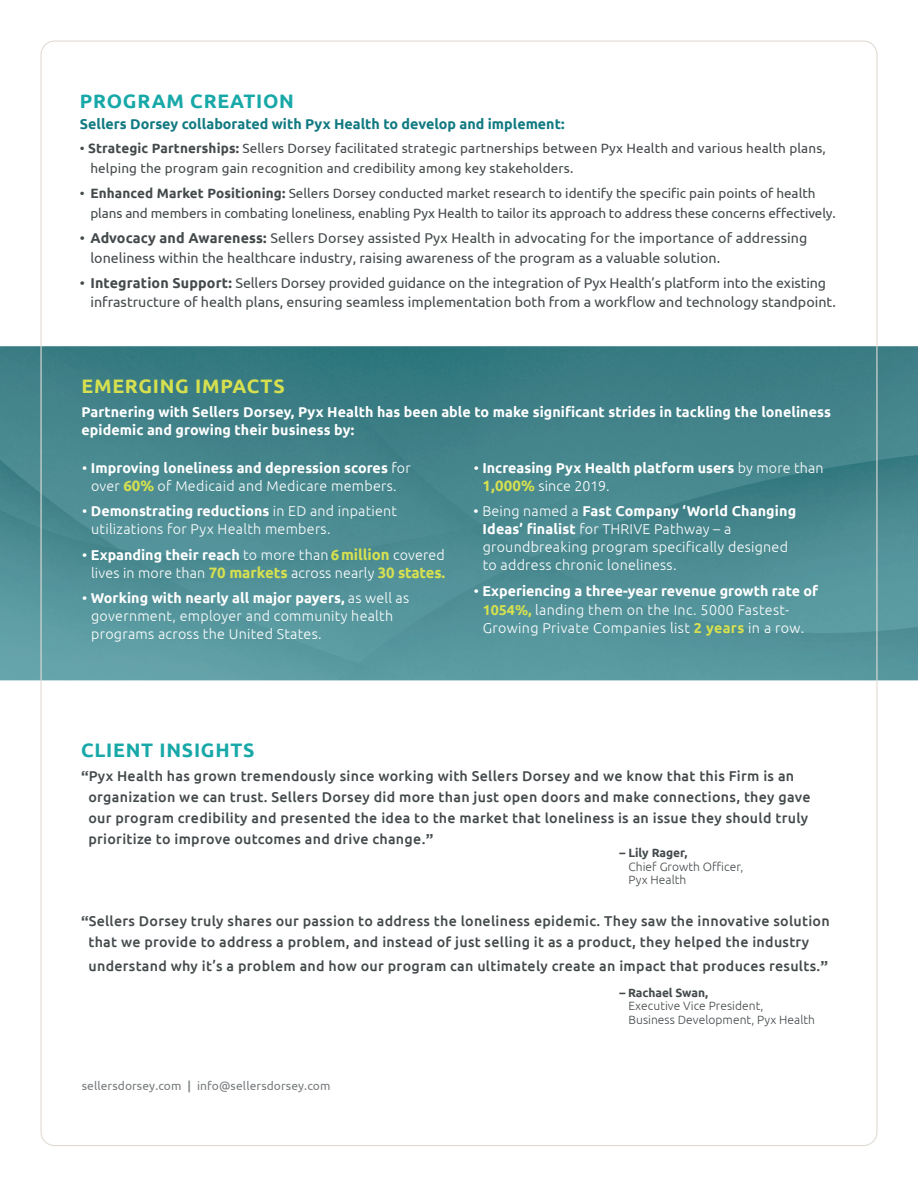
<style>
.page{position:relative;width:918px;height:1188px;background:#fff}
.page>*{position:absolute;margin:0;border:0;box-sizing:border-box;transform-origin:0 0}
.t1{font:700 19.5px "Ubuntu";letter-spacing:.04em;color:#18a8a8}
.t2{font:700 19.5px "Ubuntu";letter-spacing:.04em;color:#d6e04f}
.t3{font:500 14.25px/21px "Ubuntu";letter-spacing:.02em;color:#444a4c}
.t4{font:300 14.25px/18px "Ubuntu";letter-spacing:.02em;color:#fff}
.t5{font:14.25px/19.5px "Ubuntu";color:#444a4c}
.t6{font:700 14.25px/18px "Ubuntu";letter-spacing:.005em;color:#fff}
.t7{font:700 14.25px "Ubuntu";color:#117a81}
.t8{font:13.5px/19.5px "Ubuntu";color:#444a4c}
.t9{font:300 12px/13.5px "Ubuntu";letter-spacing:.005em;color:#444a4c}
.t10{font:12px "Ubuntu";letter-spacing:.01em;color:#797d7f}
.t11{font:700 12px "Ubuntu";letter-spacing:-.005em;color:#444a4c}
.s1{font-weight:700}
.s2{font-weight:400}
.s3{font-weight:300}
.s4{font-size:15px;color:#d6e04f}
.s5{font-weight:700;font-size:15px;color:#d6e04f}
.s6{color:#d6e04f}
.s7{font-weight:700;color:#d6e04f}
.s8{font-family:"Gotham";font-weight:700}
.s9{font-weight:500}
</style>
<div class="page">
<img style="left:0;top:346px;width:918px;height:334px">
<h1 class="t1" style="left:80px;top:89px;width:216px">PROGRAM CREATION</h1>
<p class="t7" style="left:80px;top:115px;width:486px">Sellers Dorsey collaborated with Pyx Health to develop and implement:</p>
<p class="t8" style="left:90px;top:138px;width:737px;text-indent:-11px">• <span class="s1">Strategic Partnerships:</span> Sellers Dorsey facilitated strategic partnerships between Pyx Health and various health plans, helping the program gain recognition and credibility among key stakeholders.</p>
<p class="t8" style="left:90px;top:183px;width:747px;text-indent:-11px">• <span class="s1">Enhanced Market Positioning:</span> Sellers Dorsey conducted market research to identify the specific pain points of health plans and members in combating loneliness, enabling Pyx Health to tailor its approach to address these concerns effectively.</p>
<p class="t5" style="left:90px;top:228px;width:719px;text-indent:-11px">• <span class="s1">Advocacy and Awareness:</span> Sellers Dorsey assisted Pyx Health in advocating for the importance of addressing loneliness within the healthcare industry, raising awareness of the program as a valuable solution.</p>
<p class="t5" style="left:90px;top:273px;width:747px;text-indent:-11px">• <span class="s1">Integration Support:</span> Sellers Dorsey provided guidance on the integration of Pyx Health’s platform into the existing infrastructure of health plans, ensuring seamless implementation both from a workflow and technology standpoint.</p>
<h1 class="t2" style="left:81px;top:375px;width:205px">EMERGING IMPACTS</h1>
<p class="t6" style="left:81px;top:403px;width:751px">Partnering with Sellers Dorsey, Pyx Health has been able to make significant strides in tackling the loneliness epidemic and growing their business by:</p>
<p class="t6" style="left:82px;top:458px;width:330px;text-align:center"><span class="s2">•</span> Improving loneliness and depression scores <span class="s3">for over</span> <span class="s4">60%</span> <span class="s3">of Medicaid and Medicare members.</span></p>
<p class="t4" style="left:91px;top:502px;width:307px;text-indent:-9px"><span class="s2">•</span> <span class="s1">Demonstrating reductions</span> in ED and inpatient utilizations for Pyx Health members.</p>
<p class="t4" style="left:82px;top:545px;width:365px;text-align:right"><span class="s2">•</span> <span class="s1">Expanding their reach</span> to more than <span class="s5">6 million</span> covered lives in more than <span class="s5">70 markets</span> across nearly <span class="s5">30 states.</span></p>
<p class="t4" style="left:91px;top:589px;width:320px;text-indent:-9px"><span class="s2">•</span> <span class="s1">Working with nearly all major payers,</span> as well as government, employer and community health programs across the United States.</p>
<p class="t6" style="left:483px;top:458px;width:342px;text-indent:-9px"><span class="s2">•</span> Increasing Pyx Health platform users <span class="s3">by more than<br></span><span class="s4">1,000%</span> <span class="s3">since 2019.</span></p>
<p class="t4" style="left:483px;top:502px;width:315px;text-indent:-9px"><span class="s2">•</span> Being named a <span class="s1">Fast Company ‘World Changing Ideas’ finalist</span> for THRIVE Pathway – a groundbreaking program specifically designed to address chronic loneliness.</p>
<p class="t6" style="left:483px;top:581px;width:337px;line-height:19.5px;text-indent:-9px"><span class="s2">•</span> Experiencing a three-year revenue growth rate of<br><span class="s6">1054%,</span> <span class="s3">landing them on the Inc. 5000 Fastest-</span></p>
<p class="t4" style="left:483px;top:619px;width:323px">Growing Private Companies list <span class="s7">2 years</span> in a row.</p>
<h1 class="t1" style="left:81px;top:738px;width:175px">CLIENT INSIGHTS</h1>
<p class="t3" style="left:88px;top:764px;width:724px;text-indent:-7px"><span class="s8">“</span>Pyx Health has grown tremendously since working with Sellers Dorsey and we know that this Firm is an organization we can trust. Sellers Dorsey did more than just open doors and make connections, they gave our program credibility and presented the idea to the market that loneliness is an issue they should truly prioritize to improve outcomes and drive change.<span class="s8">”</span></p>
<p class="t11" style="left:620px;top:846px;width:69px">– Lily Rager,</p>
<p class="t9" style="left:629px;top:859px;width:116px">Chief Growth Officer,<br>Pyx Health</p>
<p class="t3" style="left:88px;top:910px;width:743px;text-indent:-7px"><span class="s8">“</span>Sellers Dorsey truly shares our passion to address the loneliness epidemic. They saw the innovative solution that we provide to address a problem, and instead of just selling it as a product, they helped the industry</p>
<p class="t3" style="left:88px;top:955px;width:741px">understand why it’s a problem and how our program can ultimately create an impact that produces results.<span class="s8">”</span></p>
<p class="t11" style="left:620px;top:985px;width:90px">– Rachael Swan,</p>
<p class="t9" style="left:629px;top:999px;width:188px">Executive Vice President,<br>Business Development, Pyx Health</p>
<p class="t10" style="left:82px;top:1079px;width:250px">sellersdorsey.com <span class="s9">|</span> info@sellersdorsey.com</p>
</div>
